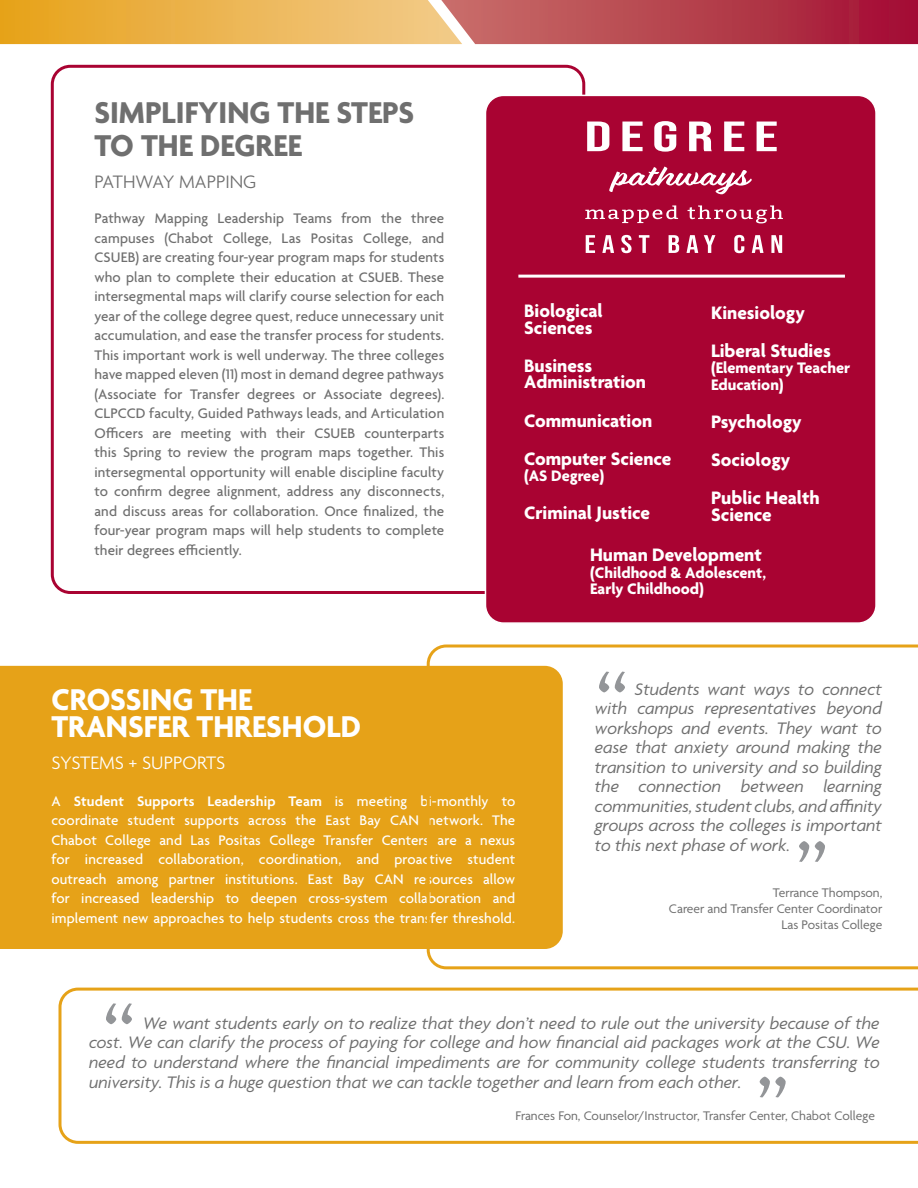
<style>
.page{position:relative;width:918px;height:1188px;background:#fff}
.page>*{position:absolute;margin:0;border:0;box-sizing:border-box;transform-origin:0 0}
.t1{font:96px "Agenda";color:#939598}
.t2{font:700 32.55px "Agenda";color:#6f6f6f}
.t3{font:700 32.55px/27px "Agenda";color:#fff}
.t4{font:700 19.5px/16.5px "Agenda";color:#fff}
.t5{font:300 19.5px "Agenda";color:#fff}
.t6{font:300 19.5px "Agenda";color:#6f6f6f}
.t7{font:italic 18px/19.5px "Agenda";color:#6f6f6f;text-align:justify}
.t8{font:700 16.5px/16.5px "Agenda";color:#fff}
.t9{font:500 15px/19.5px "Agenda";letter-spacing:.005em;color:#6f6f6f;text-align:justify}
.t10{font:500 15px/19.5px "Agenda";letter-spacing:.005em;color:#fff;text-align:justify}
.t11{font:13.5px/16.2px "Agenda";color:#6f6f6f;text-align:right}
.s1{font-weight:600}
</style>
<div class="page">
<div style="left:51px;top:65px;width:534px;height:529px;border:3px solid #a90332;border-radius:18px"></div>
<div style="left:0;top:666px;width:427px;height:283px;background:#e6a218"></div>
<svg style="left:58px;top:988px;width:860px;height:156px"></svg>
<svg style="left:0;top:0;width:918px;height:44px"></svg>
<div style="left:485px;top:95px;width:391px;height:528px;background:#a90332;border-radius:18px"></div>
<div style="left:485px;top:95px;width:392px;height:529px;border:2px solid #fff;border-radius:18px"></div>
<svg style="left:586px;top:235px;width:196px;height:18px"></svg>
<svg style="left:585px;top:205px;width:198px;height:18px"></svg>
<svg style="left:609px;top:167px;width:143px;height:27px"></svg>
<svg style="left:587px;top:121px;width:190px;height:31px"></svg>
<hr style="left:518px;top:275px;width:327px;height:3px;background:#fff">
<svg style="left:427px;top:645px;width:491px;height:324px"></svg>
<p class="t2" style="left:94px;top:95px;width:321px">SIMPLIFYING THE STEPS</p>
<p class="t2" style="left:94px;top:128px;width:209px">TO THE DEGREE</p>
<p class="t6" style="left:94px;top:171px;width:163px">PATHWAY MAPPING</p>
<p class="t9" style="left:94px;top:209px;width:351px">Pathway Mapping Leadership Teams from the three campuses (Chabot College, Las Positas College, and CSUEB) are creating four-year program maps for students who plan to complete their education at CSUEB. These intersegmental maps will clarify course selection for each year of the college degree quest, reduce unnecessary unit accumulation, and ease the transfer process for students.<br>This important work is well underway. The three colleges have mapped eleven (11) most in demand degree pathways (Associate for Transfer degrees or Associate degrees).<br>CLPCCD faculty, Guided Pathways leads, and Articulation Officers are meeting with their CSUEB counterparts this Spring to review the program maps together. This intersegmental opportunity will enable discipline faculty to confirm degree alignment, address any disconnects, and discuss areas for collaboration. Once finalized, the four-year program maps will help students to complete their degrees efficiently.</p>
<p class="t4" style="left:524px;top:304px;width:80px">Biological<br>Sciences</p>
<p class="t4" style="left:524px;top:359px;width:124px">Business<br>Administration</p>
<p class="t4" style="left:524px;top:413px;width:130px">Communication</p>
<p class="t4" style="left:524px;top:451px;width:149px">Computer Science</p>
<p class="t8" style="left:524px;top:469px;width:82px">(AS Degree)</p>
<p class="t4" style="left:524px;top:506px;width:127px">Criminal Justice</p>
<p class="t4" style="left:711px;top:306px;width:95px">Kinesiology</p>
<p class="t4" style="left:711px;top:344px;width:121px">Liberal Studies</p>
<p class="t8" style="left:711px;top:361px;width:141px">(Elementary Teacher<br>Education)</p>
<p class="t4" style="left:711px;top:415px;width:92px">Psychology</p>
<p class="t4" style="left:711px;top:453px;width:81px">Sociology</p>
<p class="t4" style="left:711px;top:491px;width:110px">Public Health<br>Science</p>
<p class="t4" style="left:590px;top:548px;width:173px">Human Development</p>
<p class="t8" style="left:590px;top:565px;width:178px">(Childhood &amp; Adolescent,<br>Early Childhood)</p>
<p class="t3" style="left:51px;top:688px;width:311px">CROSSING THE<br>TRANSFER THRESHOLD</p>
<p class="t5" style="left:51px;top:752px;width:175px">SYSTEMS + SUPPORTS</p>
<p class="t10" style="left:51px;top:792px;width:465px">A <span class="s1">Student Supports Leadership Team</span> is meeting bi-monthly to coordinate student supports across the East Bay CAN network. The Chabot College and Las Positas College Transfer Centers are a nexus for increased collaboration, coordination, and proactive student outreach among partner institutions. East Bay CAN resources allow for increased leadership to deepen cross-system collaboration and implement new approaches to help students cross the transfer threshold.</p>
<p class="t1" style="left:595px;top:651px;width:36px">“</p>
<p class="t7" style="left:595px;top:679px;width:289px;text-indent:40px">Students want ways to connect with campus representatives beyond workshops and events. They want to ease that anxiety around making the transition to university and so building the connection between learning communities, student clubs, and affinity groups across the colleges is important to this next phase of work.</p>
<p class="t11" style="left:669px;top:885px;width:215px">Terrance Thompson,<br>Career and Transfer Center Coordinator</p>
<p class="t11" style="left:781px;top:917px;width:102px">Las Positas College</p>
<p class="t1" style="left:795px;top:821px;width:36px">”</p>
<p class="t1" style="left:102px;top:983px;width:36px">“</p>
<p class="t7" style="left:89px;top:1013px;width:792px;text-indent:54px">We want students early on to realize that they don’t need to rule out the university because of the cost. We can clarify the process of paying for college and how financial aid packages work at the CSU. We need to understand where the financial impediments are for community college students transferring to university. This is a huge question that we can tackle together and learn from each other.</p>
<p class="t11" style="left:516px;top:1108px;width:361px">Frances Fon, Counselor/Instructor, Transfer Center, Chabot College</p>
<p class="t1" style="left:756px;top:1057px;width:36px">”</p>
</div>
